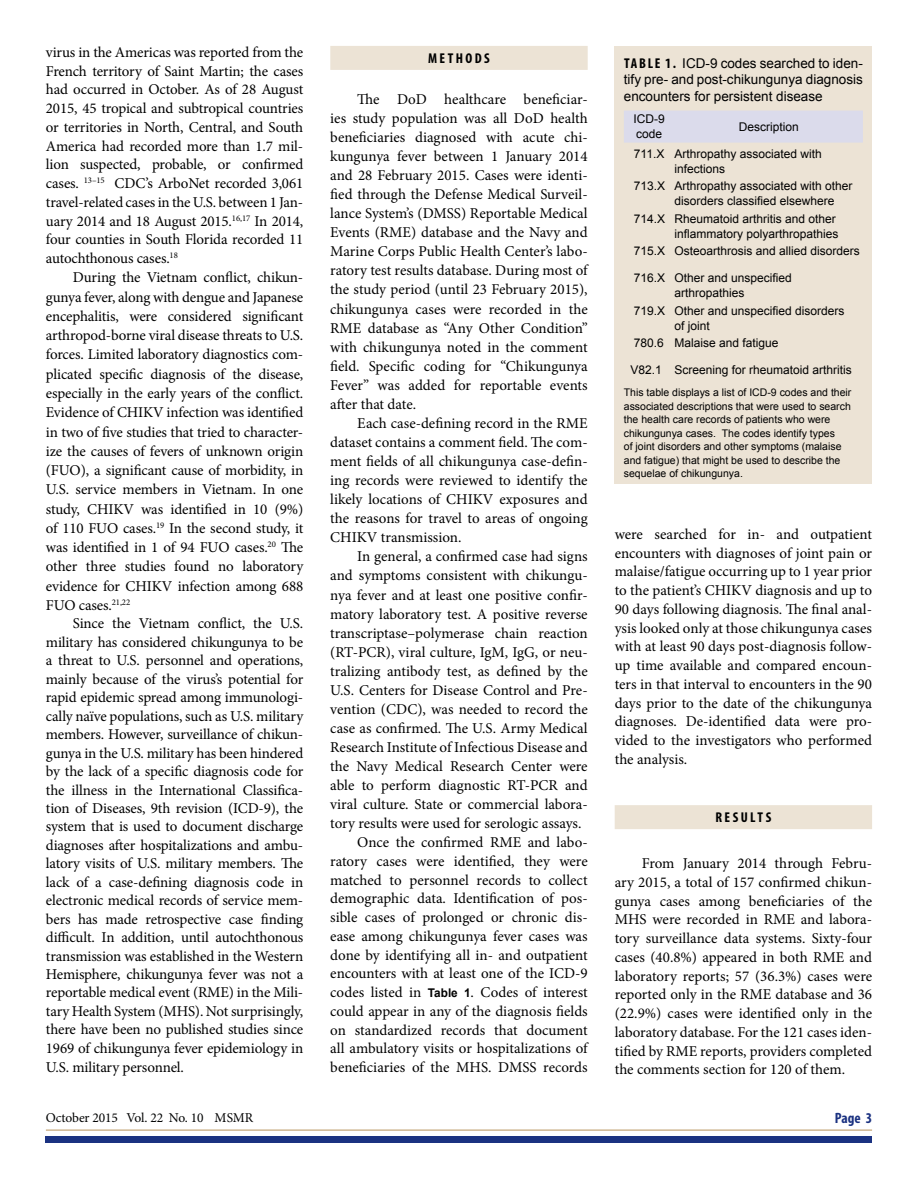
<style>
.page{position:relative;width:918px;height:1188px;background:#fff}
.page>*{position:absolute;margin:0;border:0;box-sizing:border-box;transform-origin:0 0}
.Body{font:15px/18.8px "Minion Pro";letter-spacing:-.005em;color:#000;text-align:justify}
.t1{font:700 condensed 15px "Myriad Pro";color:#1b3281}
.Heads_Rules{font:700 condensed 14.25px "Myriad Pro";letter-spacing:.17em;color:#000}
.Table_Heads{font:13.5px/16.5px "Arial";color:#000;text-align:justify}
.t2{font:13.5px "Minion Pro";letter-spacing:-.01em;color:#010202}
.Table_Text{font:12px/15px "Arial";color:#000}
.Table_Summary{font:10.5px/13.5px "Arial";color:#000}
.s1{font-family:"Arial";font-weight:700;font-size:12px}
.s2{font-family:"Myriad Pro";font-weight:700;font-stretch:condensed;font-size:14.25px}
.s3{color:#000}
</style>
<div class="page">
<div style="left:46px;top:1136px;width:826px;height:6px;background:#1b3281"></div>
<hr style="left:46px;top:1129px;width:826px;height:2px;background:#cfb691">
<div style="left:330px;top:46px;width:258px;height:24px;background:#ece3d5"></div>
<div style="left:615px;top:805px;width:257px;height:24px;background:#ece3d5"></div>
<div style="left:615px;top:46px;width:257px;height:438px;background:#ece3d5"></div>
<div style="left:624px;top:111px;width:239px;height:32px;background:#dbdbeb"></div>
<p class="Body" style="left:46px;top:43px;width:259px">virus in the Americas was reported from the French territory of Saint Martin; the cases had occurred in October. As of 28 August 2015, 45 tropical and subtropical countries or territories in North, Central, and South America had recorded more than 1.7 mil&shy;lion suspected, probable, or confirmed cases. <sup>13–15</sup> CDC’s ArboNet recorded 3,061 travel-related cases in the U.S. between 1 Jan&shy;uary 2014 and 18 August 2015.<sup>16,17</sup> In 2014, four counties in South Florida recorded 11 autochthonous cases.<sup>18</sup></p>
<p class="Body" style="left:46px;top:268px;width:259px;line-height:19.4px;text-indent:27px">During the Vietnam conflict, chikun&shy;gunya fever, along with dengue and Japanese encephalitis, were considered significant arthropod-borne viral disease threats to U.S. forces. Limited laboratory diagnostics com&shy;plicated specific diagnosis of the disease, especially in the early years of the conflict.<br>Evidence of CHIKV infection was identified in two of five studies that tried to character&shy;ize the causes of fevers of unknown origin (FUO), a significant cause of morbidity, in U.S. service members in Vietnam. In one study, CHIKV was identified in 10 (9%) of 110 FUO cases.<sup>19</sup> In the second study, it was identified in 1 of 94 FUO cases.<sup>20</sup> The other three studies found no laboratory evidence for CHIKV infection among 688<br>FUO cases.<sup>21,22</sup></p>
<p class="Body" style="left:46px;top:615px;width:259px;text-indent:27px">Since the Vietnam conflict, the U.S. military has considered chikungunya to be a threat to U.S. personnel and operations, mainly because of the virus’s potential for rapid epidemic spread among immunologi&shy;cally naïve populations, such as U.S. military members. However, surveillance of chikun&shy;gunya in the U.S. military has been hindered by the lack of a specific diagnosis code for the illness in the International Classifica&shy;tion of Diseases, 9th revision (ICD-9), the system that is used to document discharge diagnoses after hospitalizations and ambu&shy;latory visits of U.S. military members. The lack of a case-defining diagnosis code in electronic medical records of service mem&shy;bers has made retrospective case finding difficult. In addition, until autochthonous transmission was established in the Western Hemisphere, chikungunya fever was not a reportable medical event (RME) in the Mili&shy;tary Health System (MHS). Not surprisingly, there have been no published studies since 1969 of chikungunya fever epidemiology in U.S. military personnel.</p>
<h2 class="Heads_Rules" style="left:428px;top:49px;width:63px">METHODS</h2>
<p class="Body" style="left:330px;top:90px;width:259px;text-indent:27px">The DoD healthcare beneficiar&shy;ies study population was all DoD health beneficiaries diagnosed with acute chi&shy;kungunya fever between 1 January 2014 and 28 February 2015. Cases were identi&shy;fied through the Defense Medical Surveil&shy;lance System’s (DMSS) Reportable Medical Events (RME) database and the Navy and Marine Corps Public Health Center’s labo&shy;ratory test results database. During most of the study period (until 23 February 2015), chikungunya cases were recorded in the RME database as “Any Other Condition” with chikungunya noted in the comment field. Specific coding for “Chikungunya Fever” was added for reportable events after that date.</p>
<p class="Body" style="left:330px;top:414px;width:259px;text-indent:27px">Each case-defining record in the RME dataset contains a comment field. The com&shy;ment fields of all chikungunya case-defin&shy;ing records were reviewed to identify the likely locations of CHIKV exposures and the reasons for travel to areas of ongoing CHIKV transmission.</p>
<p class="Body" style="left:330px;top:547px;width:259px;text-indent:27px">In general, a confirmed case had signs and symptoms consistent with chikungu&shy;nya fever and at least one positive confir&shy;matory laboratory test. A positive reverse transcriptase–polymerase chain reaction (RT-PCR), viral culture, IgM, IgG, or neu&shy;tralizing antibody test, as defined by the U.S. Centers for Disease Control and Pre&shy;vention (CDC), was needed to record the case as confirmed. The U.S. Army Medical Research Institute of Infectious Disease and the Navy Medical Research Center were able to perform diagnostic RT-PCR and viral culture. State or commercial labora&shy;tory results were used for serologic assays.</p>
<p class="Body" style="left:330px;top:833px;width:259px;text-indent:27px">Once the confirmed RME and labo&shy;ratory cases were identified, they were matched to personnel records to collect demographic data. Identification of pos&shy;sible cases of prolonged or chronic dis&shy;ease among chikungunya fever cases was done by identifying all in- and outpatient encounters with at least one of the ICD-9 codes listed in <span class="s1">Table 1</span>. Codes of interest could appear in any of the diagnosis fields on standardized records that document all ambulatory visits or hospitalizations of beneficiaries of the MHS. DMSS records</p>
<p class="Table_Heads" style="left:624px;top:55px;width:241px"><span class="s2">TABLE 1.</span> ICD-9 codes searched to iden&shy;tify pre- and post-chikungunya diagnosis encounters for persistent disease</p>
<p class="Table_Text" style="left:634px;top:112px;width:33px">ICD-9 code</p>
<p class="Table_Text" style="left:739px;top:119px;width:62px">Description</p>
<p class="Table_Text" style="left:634px;top:146px;width:32px">711.X</p>
<p class="Table_Text" style="left:674px;top:146px;width:149px">Arthropathy associated with infections</p>
<p class="Table_Text" style="left:634px;top:179px;width:33px">713.X</p>
<p class="Table_Text" style="left:674px;top:179px;width:180px">Arthropathy associated with other disorders classified elsewhere</p>
<p class="Table_Text" style="left:634px;top:211px;width:33px">714.X</p>
<p class="Table_Text" style="left:674px;top:211px;width:166px">Rheumatoid arthritis and other inflammatory polyarthropathies</p>
<p class="Table_Text" style="left:634px;top:244px;width:33px">715.X</p>
<p class="Table_Text" style="left:674px;top:244px;width:187px">Osteoarthrosis and allied disorders</p>
<p class="Table_Text" style="left:634px;top:271px;width:33px">716.X</p>
<p class="Table_Text" style="left:674px;top:271px;width:119px">Other and unspecified arthropathies</p>
<p class="Table_Text" style="left:634px;top:303px;width:33px">719.X</p>
<p class="Table_Text" style="left:674px;top:303px;width:172px">Other and unspecified disorders of joint</p>
<p class="Table_Text" style="left:634px;top:335px;width:32px">780.6</p>
<p class="Table_Text" style="left:674px;top:335px;width:106px">Malaise and fatigue</p>
<p class="Table_Text" style="left:631px;top:362px;width:33px">V82.1</p>
<p class="Table_Text" style="left:674px;top:362px;width:179px">Screening for rheumatoid arthritis</p>
<p class="Table_Summary" style="left:624px;top:386px;width:229px">This table displays a list of ICD-9 codes and their associated descriptions that were used to search the health care records of patients who were chikungunya cases. The codes identify types<br>of joint disorders and other symptoms (malaise and fatigue) that might be used to describe the sequelae of chikungunya.</p>
<p class="Body" style="left:615px;top:525px;width:259px">were searched for in- and outpatient encounters with diagnoses of joint pain or malaise/fatigue occurring up to 1 year prior to the patient’s CHIKV diagnosis and up to 90 days following diagnosis. The final anal&shy;ysis looked only at those chikungunya cases with at least 90 days post-diagnosis follow&shy;up time available and compared encoun&shy;ters in that interval to encounters in the 90 days prior to the date of the chikungunya diagnoses. De-identified data were pro&shy;vided to the investigators who performed the analysis.</p>
<h2 class="Heads_Rules" style="left:715px;top:809px;width:57px">RESULTS</h2>
<p class="Body" style="left:615px;top:854px;width:259px;text-indent:27px">From January 2014 through Febru&shy;ary 2015, a total of 157 confirmed chikun&shy;gunya cases among beneficiaries of the MHS were recorded in RME and labora&shy;tory surveillance data systems. Sixty-four cases (40.8%) appeared in both RME and laboratory reports; 57 (36.3%) cases were reported only in the RME database and 36 (22.9%) cases were identified only in the laboratory database. For the 121 cases iden&shy;tified by RME reports, providers completed the comments section for 120 of them.</p>
<p class="t2" style="left:46px;top:1109px;width:209px">October 2015 Vol. 22 No. 10 <span class="s3">MSMR</span></p>
<p class="t1" style="left:835px;top:1109px;width:39px">Page 3</p>
</div>
